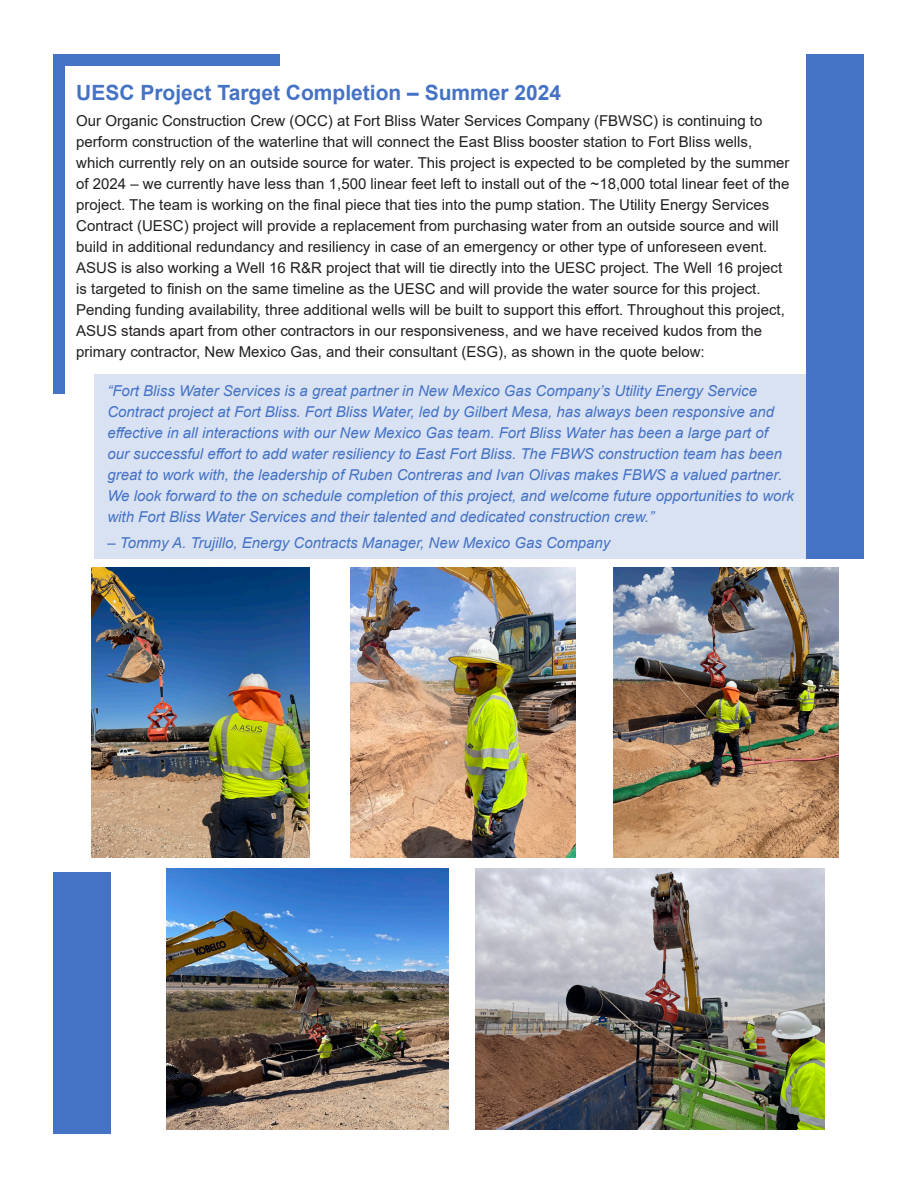
<style>
.page{position:relative;width:918px;height:1188px;background:#fff}
.page>*{position:absolute;margin:0;border:0;box-sizing:border-box;transform-origin:0 0}
.Body_Text{font:700 21px "Arial";color:#4472c4}
.Body_Text-2{font:15px/21px "Arial";color:#231f20}
.Body_Text-3{font:italic 15px/21px "Arial";color:#4472c4}
</style>
<div class="page">
<div style="left:95px;top:374px;width:720px;height:185px;background:#d9e2f3"></div>
<div style="left:806px;top:54px;width:58px;height:505px;background:#4472c4"></div>
<div style="left:53px;top:54px;width:12px;height:340px;background:#4472c4"></div>
<div style="left:63px;top:54px;width:217px;height:11px;background:#4472c4"></div>
<img style="left:92px;top:567px;width:218px;height:291px">
<img style="left:351px;top:567px;width:225px;height:291px">
<img style="left:614px;top:567px;width:225px;height:291px">
<img style="left:167px;top:869px;width:281px;height:261px">
<img style="left:476px;top:869px;width:348px;height:261px">
<div style="left:53px;top:873px;width:58px;height:261px;background:#4472c4"></div>
<p class="Body_Text" style="left:76px;top:78px;width:487px">UESC Project Target Completion – Summer 2024</p>
<p class="Body_Text-2" style="left:76px;top:110px;width:715px">Our Organic Construction Crew (OCC) at Fort Bliss Water Services Company (FBWSC) is continuing to perform construction of the waterline that will connect the East Bliss booster station to Fort Bliss wells, which currently rely on an outside source for water. This project is expected to be completed by the summer of 2024 – we currently have less than 1,500 linear feet left to install out of the ~18,000 total linear feet of the project. The team is working on the final piece that ties into the pump station. The Utility Energy Services Contract (UESC) project will provide a replacement from purchasing water from an outside source and will build in additional redundancy and resiliency in case of an emergency or other type of unforeseen event.<br>ASUS is also working a Well 16 R&amp;R project that will tie directly into the UESC project. The Well 16 project is targeted to finish on the same timeline as the UESC and will provide the water source for this project.<br>Pending funding availability, three additional wells will be built to support this effort. Throughout this project, ASUS stands apart from other contractors in our responsiveness, and we have received kudos from the primary contractor, New Mexico Gas, and their consultant (ESG), as shown in the quote below:</p>
<p class="Body_Text-3" style="left:107px;top:381px;width:688px">“Fort Bliss Water Services is a great partner in New Mexico Gas Company’s Utility Energy Service Contract project at Fort Bliss. Fort Bliss Water, led by Gilbert Mesa, has always been responsive and effective in all interactions with our New Mexico Gas team. Fort Bliss Water has been a large part of<br>our successful effort to add water resiliency to East Fort Bliss. The FBWS construction team has been great to work with, the leadership of Ruben Contreras and Ivan Olivas makes FBWS a valued partner.<br>We look forward to the on schedule completion of this project, and welcome future opportunities to work with Fort Bliss Water Services and their talented and dedicated construction crew.”</p>
<p class="Body_Text-3" style="left:107px;top:532px;width:504px">– Tommy A. Trujillo, Energy Contracts Manager, New Mexico Gas Company</p>
</div>
